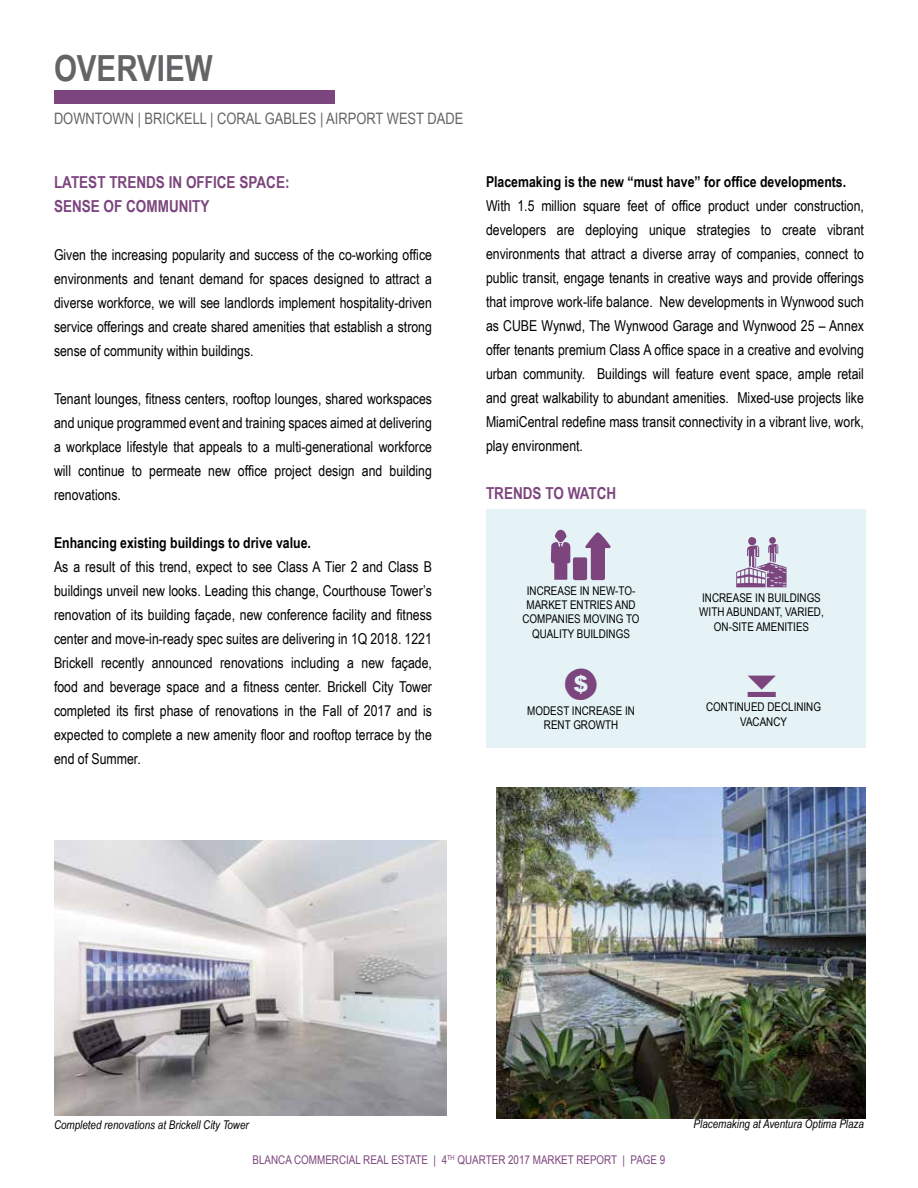
<style>
.page{position:relative;width:918px;height:1188px;background:#fff}
.page>*{position:absolute;margin:0;border:0;box-sizing:border-box;transform-origin:0 0}
.t1{font:72px "Business";color:#7c457e}
.t2{font:45px "Business";color:#7c457e}
.t3{font:700 36px "Arial Narrow";color:#636466}
.t4{font:36px "Arrow 7";color:#7c457e}
.t5{font:700 16.5px/24px "Arial Narrow";color:#7c457e}
.t6{font:15.75px "Arial Narrow";color:#636466}
.t7{font:15px/24px "Arial Narrow";color:#000;text-align:justify}
.t8{font:700 15px "Arial Narrow";color:#000}
.t9{font:12px/14.4px "Arial Narrow";color:#000;text-align:center}
.t10{font:italic 12px "Arial Narrow";color:#000}
.t11{font:12px "Arial Narrow";color:#7c457e}
</style>
<div class="page">
<div style="left:54px;top:91px;width:281px;height:13px;background:#7c457e"></div>
<img style="left:497px;top:787px;width:368px;height:331px">
<img style="left:54px;top:840px;width:392px;height:276px">
<div style="left:486px;top:510px;width:379px;height:238px;background:#e5f3f6"></div>
<h3 class="t3" style="left:54px;top:41px;width:160px">OVERVIEW</h3>
<p class="t6" style="left:54px;top:107px;width:411px">DOWNTOWN | BRICKELL | CORAL GABLES | AIRPORT WEST DADE</p>
<p class="t5" style="left:54px;top:169px;width:237px">LATEST TRENDS IN OFFICE SPACE:<br>SENSE OF COMMUNITY</p>
<p class="t7" style="left:54px;top:242px;width:379px">Given the increasing popularity and success of the co-working office environments and tenant demand for spaces designed to attract a diverse workforce, we will see landlords implement hospitality-driven service offerings and create shared amenities that establish a strong sense of community within buildings.</p>
<p class="t7" style="left:54px;top:386px;width:379px">Tenant lounges, fitness centers, rooftop lounges, shared workspaces and unique programmed event and training spaces aimed at delivering a workplace lifestyle that appeals to a multi-generational workforce will continue to permeate new office project design and building renovations.</p>
<p class="t8" style="left:54px;top:531px;width:259px">Enhancing existing buildings to drive value.</p>
<p class="t7" style="left:54px;top:554px;width:380px">As a result of this trend, expect to see Class A Tier 2 and Class B buildings unveil new looks. Leading this change, Courthouse Tower’s renovation of its building façade, new conference facility and fitness center and move-in-ready spec suites are delivering in 1Q 2018. 1221<br>Brickell recently announced renovations including a new façade, food and beverage space and a fitness center. Brickell City Tower completed its first phase of renovations in the Fall of 2017 and is expected to complete a new amenity floor and rooftop terrace by the end of Summer.</p>
<p class="t8" style="left:486px;top:170px;width:362px">Placemaking is the new “must have” for office developments.</p>
<p class="t7" style="left:486px;top:193px;width:379px">With 1.5 million square feet of office product under construction, developers are deploying unique strategies to create vibrant environments that attract a diverse array of companies, connect to public transit, engage tenants in creative ways and provide offerings that improve work-life balance. New developments in Wynwood such as CUBE Wynwd, The Wynwood Garage and Wynwood 25 – Annex offer tenants premium Class A office space in a creative and evolving urban community. Buildings will feature event space, ample retail and great walkability to abundant amenities. Mixed-use projects like MiamiCentral redefine mass transit connectivity in a vibrant live, work, play environment.</p>
<p class="t5" style="left:486px;top:480px;width:132px">TRENDS TO WATCH</p>
<h1 class="t1" style="left:549px;top:523px;width:65px">2</h1>
<p class="t9" style="left:523px;top:611px;width:119px">COMPANIES MOVING TO<br>QUALITY BUILDINGS</p>
<p class="t9" style="left:527px;top:583px;width:110px">INCREASE IN NEW-TO-</p>
<p class="t9" style="left:526px;top:597px;width:111px">MARKET ENTRIES AND</p>
<h2 class="t2" style="left:564px;top:664px;width:35px">=</h2>
<p class="t9" style="left:544px;top:717px;width:76px">RENT GROWTH</p>
<p class="t9" style="left:527px;top:703px;width:109px">MODEST INCREASE IN</p>
<h1 class="t1" style="left:734px;top:530px;width:56px">o</h1>
<p class="t9" style="left:699px;top:604px;width:126px">WITH ABUNDANT, VARIED,<br>ON-SITE AMENITIES</p>
<p class="t9" style="left:702px;top:590px;width:120px">INCREASE IN BUILDINGS</p>
<h3 class="t4" style="left:748px;top:664px;width:33px">H</h3>
<p class="t9" style="left:740px;top:714px;width:48px">VACANCY</p>
<p class="t9" style="left:706px;top:700px;width:116px">CONTINUED DECLINING</p>
<p class="t10" style="left:54px;top:1117px;width:196px">Completed renovations at Brickell City Tower</p>
<p class="t10" style="left:694px;top:1116px;width:172px">Placemaking at Aventura Optima Plaza</p>
<p class="t11" style="left:253px;top:1151px;width:414px">BLANCA COMMERCIAL REAL ESTATE | 4<sup>TH</sup> QUARTER 2017 MARKET REPORT | PAGE 9</p>
</div>
